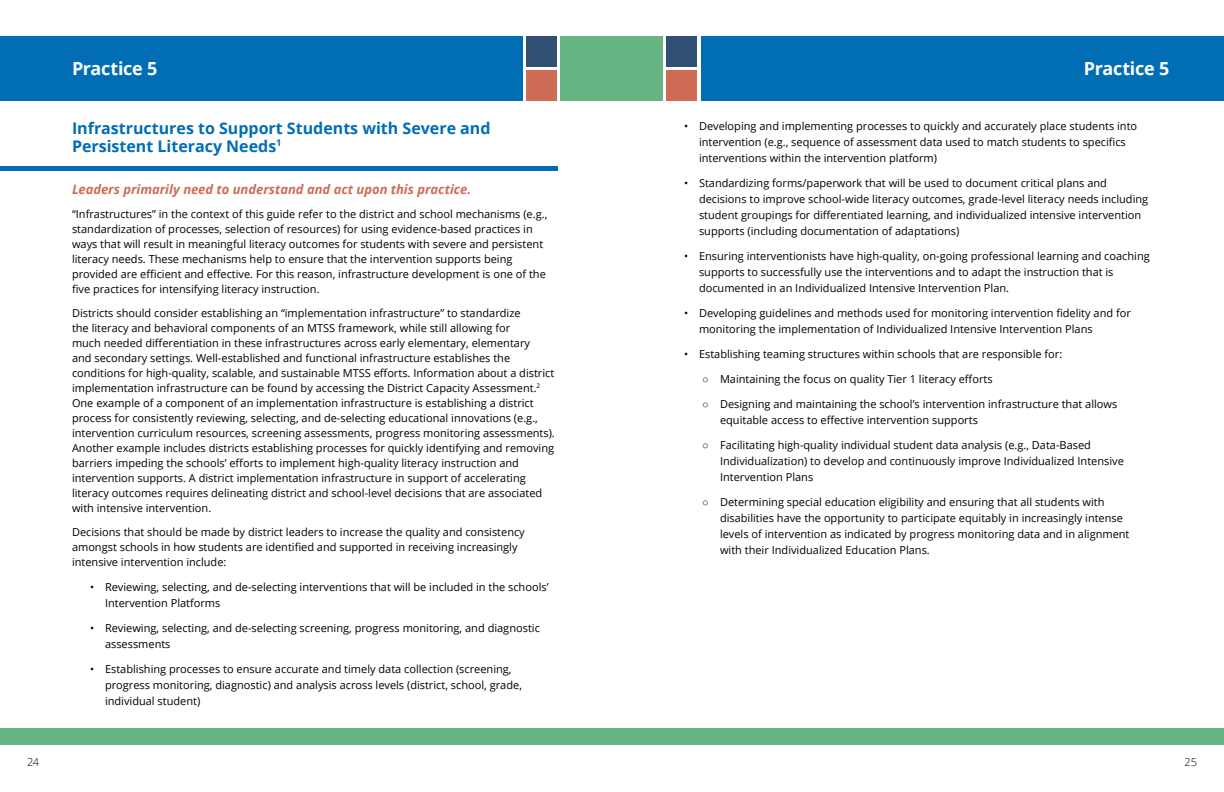
<style>
.page{position:relative;width:1224px;height:792px;background:#fff}
.page>*{position:absolute;margin:0;border:0;box-sizing:border-box;transform-origin:0 0}
.Header_2{font:700 18px "Open Sans";letter-spacing:-.015em;color:#fff}
.Header_3_BLUE{font:700 16px/18px "Open Sans";color:#006db5}
.Instruction_on_Heade{font:italic 700 13px "Open Sans";letter-spacing:-.005em;color:#ce6c55}
.Body_Text{font:11px/15px "Open Sans";color:#000}
.t1{font:300 11px "Open Sans";color:#000}
.s1{font-family:"Arial"}
</style>
<div class="page">
<div style="left:0;top:728px;width:1224px;height:17px;background:#67b583"></div>
<div style="left:0;top:36px;width:523px;height:65px;background:#006db5"></div>
<div style="left:561px;top:36px;width:102px;height:65px;background:#67b583"></div>
<div style="left:527px;top:36px;width:30px;height:30px;background:#2f5072"></div>
<div style="left:527px;top:71px;width:30px;height:30px;background:#ce6c55"></div>
<div style="left:701px;top:36px;width:523px;height:65px;background:#006db5"></div>
<div style="left:667px;top:71px;width:30px;height:30px;background:#ce6c55"></div>
<div style="left:667px;top:36px;width:30px;height:30px;background:#2f5072"></div>
<div style="left:0;top:166px;width:558px;height:5px;background:#006db5"></div>
<h2 class="Header_2" style="left:72px;top:55px;width:87px">Practice 5</h2>
<h1 class="Header_2" style="left:1084px;top:56px;width:87px">Practice 5</h1>
<h3 class="Header_3_BLUE" style="left:72px;top:119px;width:420px">Infrastructures to Support Students with Severe and<br>Persistent Literacy Needs<sup>1</sup></h3>
<p class="Instruction_on_Heade" style="left:72px;top:180px;width:401px">Leaders primarily need to understand and act upon this practice.</p>
<p class="Body_Text" style="left:72px;top:206px;width:477px">“Infrastructures” in the context of this guide refer to the district and school mechanisms (e.g., standardization of processes, selection of resources) for using evidence-based practices in ways that will result in meaningful literacy outcomes for students with severe and persistent literacy needs. These mechanisms help to ensure that the intervention supports being provided are efficient and effective. For this reason, infrastructure development is one of the five practices for intensifying literacy instruction.</p>
<p class="Body_Text" style="left:72px;top:305px;width:484px">Districts should consider establishing an “implementation infrastructure” to standardize<br>the literacy and behavioral components of an MTSS framework, while still allowing for<br>much needed differentiation in these infrastructures across early elementary, elementary<br>and secondary settings. Well-established and functional infrastructure establishes the conditions for high-quality, scalable, and sustainable MTSS efforts. Information about a district implementation infrastructure can be found by accessing the District Capacity Assessment.<sup>2<br></sup>One example of a component of an implementation infrastructure is establishing a district process for consistently reviewing, selecting, and de-selecting educational innovations (e.g., intervention curriculum resources, screening assessments, progress monitoring assessments).<br>Another example includes districts establishing processes for quickly identifying and removing barriers impeding the schools’ efforts to implement high-quality literacy instruction and intervention supports. A district implementation infrastructure in support of accelerating literacy outcomes requires delineating district and school-level decisions that are associated with intensive intervention.</p>
<p class="Body_Text" style="left:72px;top:524px;width:454px">Decisions that should be made by district leaders to increase the quality and consistency amongst schools in how students are identified and supported in receiving increasingly intensive intervention include:</p>
<p class="Body_Text" style="left:105px;top:578px;width:445px;line-height:16px;text-indent:-15px">• Reviewing, selecting, and de-selecting interventions that will be included in the schools’<br>Intervention Platforms</p>
<p class="Body_Text" style="left:105px;top:619px;width:436px;line-height:16px;text-indent:-15px">• Reviewing, selecting, and de-selecting screening, progress monitoring, and diagnostic assessments</p>
<p class="Body_Text" style="left:105px;top:660px;width:419px;line-height:16px;text-indent:-15px">• Establishing processes to ensure accurate and timely data collection (screening, progress monitoring, diagnostic) and analysis across levels (district, school, grade, individual student)</p>
<p class="Body_Text" style="left:699px;top:118px;width:440px;line-height:16px;text-indent:-15px">• Developing and implementing processes to quickly and accurately place students into intervention (e.g., sequence of assessment data used to match students to specifics interventions within the intervention platform)</p>
<p class="Body_Text" style="left:699px;top:175px;width:451px;line-height:16px;text-indent:-15px">• Standardizing forms/paperwork that will be used to document critical plans and decisions to improve school-wide literacy outcomes, grade-level literacy needs including student groupings for differentiated learning, and individualized intensive intervention supports (including documentation of adaptations)</p>
<p class="Body_Text" style="left:699px;top:248px;width:452px;line-height:16px;text-indent:-15px">• Ensuring interventionists have high-quality, on-going professional learning and coaching supports to successfully use the interventions and to adapt the instruction that is documented in an Individualized Intensive Intervention Plan.</p>
<p class="Body_Text" style="left:699px;top:305px;width:433px;line-height:16px;text-indent:-15px">• Developing guidelines and methods used for monitoring intervention fidelity and for monitoring the implementation of Individualized Intensive Intervention Plans</p>
<p class="Body_Text" style="left:684px;top:346px;width:380px">• Establishing teaming structures within schools that are responsible for:</p>
<p class="Body_Text" style="left:702px;top:371px;width:292px"><span class="s1">○</span> Maintaining the focus on quality Tier 1 literacy efforts</p>
<p class="Body_Text" style="left:720px;top:396px;width:399px;line-height:16px;text-indent:-18px"><span class="s1">○</span> Designing and maintaining the school’s intervention infrastructure that allows equitable access to effective intervention supports</p>
<p class="Body_Text" style="left:720px;top:437px;width:405px;line-height:16px;text-indent:-18px"><span class="s1">○</span> Facilitating high-quality individual student data analysis (e.g., Data-Based<br>Individualization) to develop and continuously improve Individualized Intensive<br>Intervention Plans</p>
<p class="Body_Text" style="left:720px;top:494px;width:411px;line-height:16px;text-indent:-18px"><span class="s1">○</span> Determining special education eligibility and ensuring that all students with disabilities have the opportunity to participate equitably in increasingly intense levels of intervention as indicated by progress monitoring data and in alignment with their Individualized Education Plans.</p>
<p class="t1" style="left:27px;top:755px;width:14px">24</p>
<p class="t1" style="left:1184px;top:755px;width:14px">25</p>
</div>
